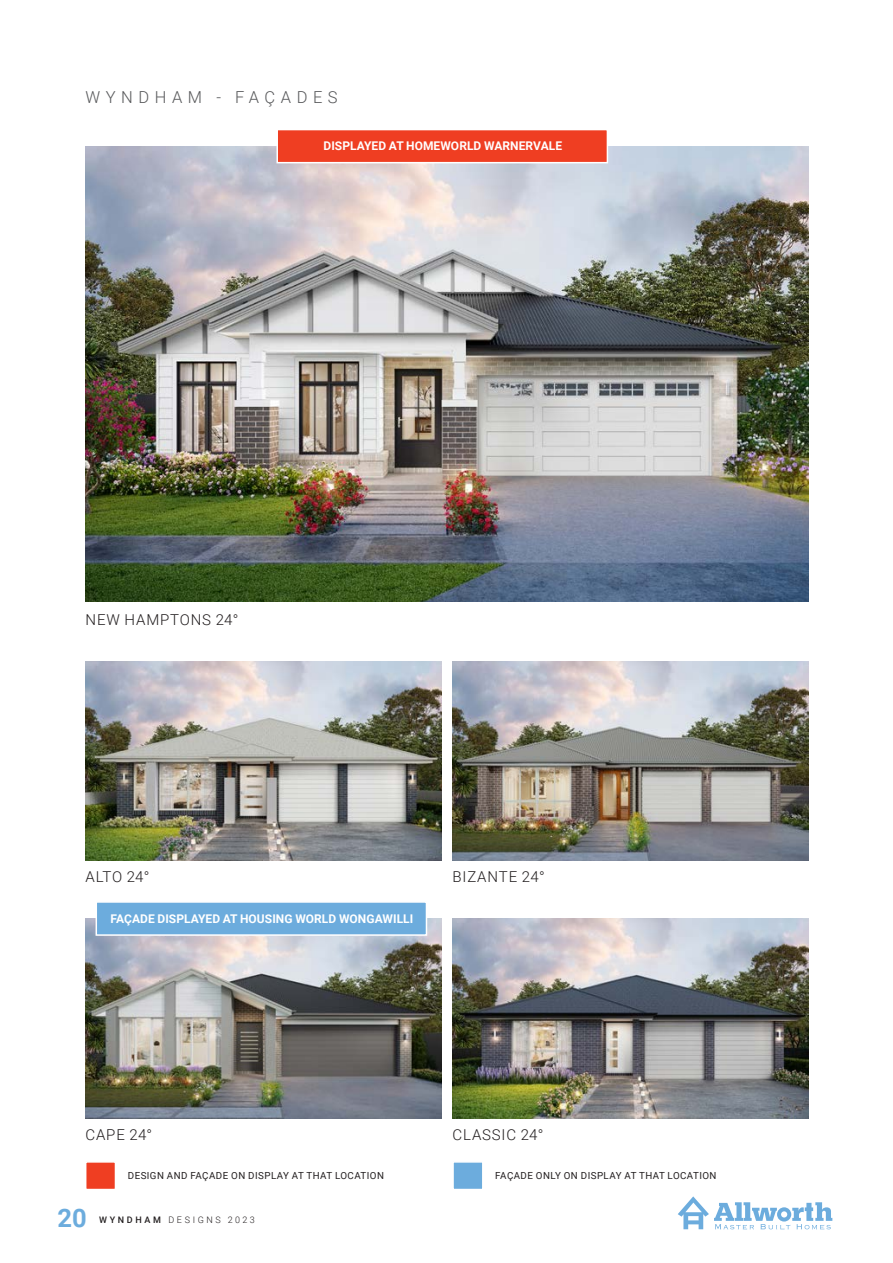
<style>
.page{position:relative;width:893px;height:1263px;background:#fff}
.page>*{position:absolute;margin:0;border:0;box-sizing:border-box;transform-origin:0 0}
.t1{font:700 25.5px "Roboto";color:#6cacdd}
.t2{font:300 16.5px "Roboto";letter-spacing:.335em;color:#57585a}
.t3{font:300 15px "Roboto";letter-spacing:.055em;color:#231f20}
.t4{font:700 12px "Roboto";letter-spacing:.005em;color:#fff}
.t5{font:9.75px "Roboto";letter-spacing:.045em;color:#231f20}
.t6{font:300 9px "Roboto";letter-spacing:.295em;color:#231f20}
.s1{font-weight:500}
</style>
<div class="page">
<svg style="left:678px;top:1196px;width:154px;height:33px"></svg>
<div style="left:85px;top:1161px;width:31px;height:29px;background:#ef3e22;border:2px solid #fff"></div>
<div style="left:452px;top:1161px;width:32px;height:29px;background:#6cacdd;border:2px solid #fff"></div>
<img style="left:452px;top:661px;width:356px;height:200px">
<img style="left:85px;top:146px;width:723px;height:456px">
<img style="left:85px;top:918px;width:356px;height:200px">
<img style="left:452px;top:918px;width:356px;height:200px">
<img style="left:85px;top:661px;width:356px;height:200px">
<div style="left:96px;top:901px;width:331px;height:35px;background:#6cacdd;border:2px solid #fff"></div>
<div style="left:276px;top:129px;width:332px;height:34px;background:#ef3e22;border:2px solid #fff"></div>
<p class="t2" style="left:85px;top:85px;width:254px">WYNDHAM - FAÇADES</p>
<p class="t4" style="left:324px;top:138px;width:240px">DISPLAYED AT HOMEWORLD WARNERVALE</p>
<p class="t3" style="left:86px;top:609px;width:155px">NEW HAMPTONS 24°</p>
<p class="t3" style="left:86px;top:866px;width:66px">ALTO 24°</p>
<p class="t4" style="left:110px;top:910px;width:304px">FAÇADE DISPLAYED AT HOUSING WORLD WONGAWILLI</p>
<p class="t3" style="left:453px;top:866px;width:94px">BIZANTE 24°</p>
<p class="t3" style="left:86px;top:1124px;width:68px">CAPE 24°</p>
<p class="t3" style="left:453px;top:1124px;width:93px">CLASSIC 24°</p>
<p class="t5" style="left:128px;top:1168px;width:258px">DESIGN AND FAÇADE ON DISPLAY AT THAT LOCATION</p>
<h1 class="t1" style="left:58px;top:1200px;width:31px">20</h1>
<p class="t6" style="left:99px;top:1213px;width:157px"><span class="s1">WYNDHAM</span> DESIGNS 2023</p>
<p class="t5" style="left:495px;top:1168px;width:223px">FAÇADE ONLY ON DISPLAY AT THAT LOCATION</p>
</div>
